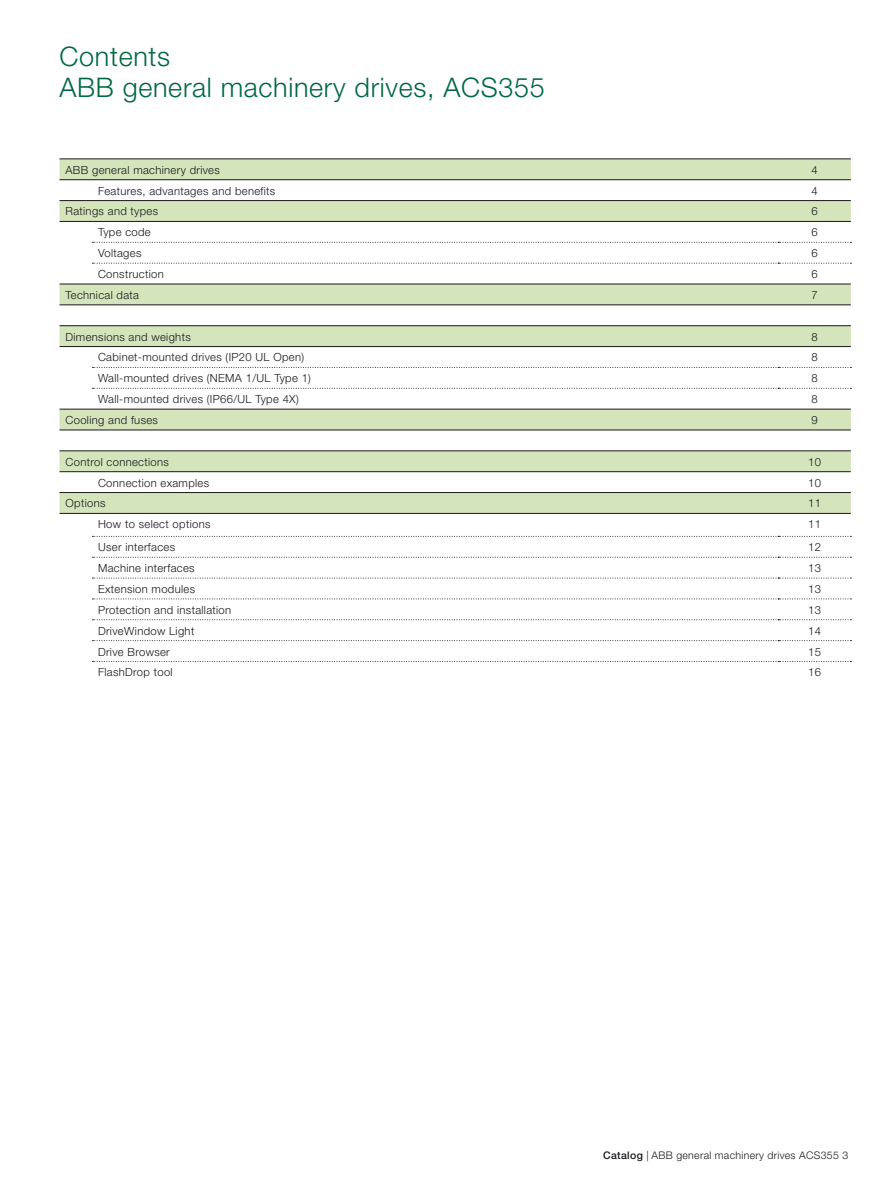
<style>
.page{position:relative;width:893px;height:1187px;background:#fff}
.page>*{position:absolute;margin:0;border:0;box-sizing:border-box;transform-origin:0 0}
.t1{font:300 27px/31.5px "Helvetica Neue";letter-spacing:.025em;color:#006943}
.t2{font:300 11.25px "Helvetica Neue";letter-spacing:.03em;color:#1a171c}
.t3{font:300 10.5px "Helvetica Neue";letter-spacing:.03em;color:#1a171c}
.s1{font-weight:500}
</style>
<div class="page">
<svg style="left:60px;top:160px;width:791px;height:353px"></svg>
<hr style="left:778px;top:159px;width:73px;height:1px;background:#1a171c">
<hr style="left:60px;top:179px;width:791px;height:1px;background:#1a171c">
<hr style="left:60px;top:200px;width:791px;height:1px;background:#1a171c">
<hr style="left:60px;top:221px;width:791px;height:1px;background:#1a171c">
<svg style="left:92px;top:242px;width:759px;height:1px"></svg>
<svg style="left:92px;top:263px;width:759px;height:1px"></svg>
<hr style="left:60px;top:284px;width:791px;height:1px;background:#1a171c">
<hr style="left:60px;top:325px;width:791px;height:1px;background:#1a171c">
<hr style="left:60px;top:346px;width:791px;height:1px;background:#1a171c">
<svg style="left:92px;top:367px;width:759px;height:1px"></svg>
<hr style="left:60px;top:409px;width:791px;height:1px;background:#1a171c">
<hr style="left:60px;top:429px;width:791px;height:1px;background:#1a171c">
<hr style="left:60px;top:450px;width:791px;height:1px;background:#1a171c">
<hr style="left:60px;top:471px;width:791px;height:1px;background:#1a171c">
<hr style="left:60px;top:492px;width:791px;height:1px;background:#1a171c">
<hr style="left:60px;top:513px;width:791px;height:1px;background:#1a171c">
<svg style="left:92px;top:536px;width:759px;height:1px"></svg>
<svg style="left:92px;top:557px;width:759px;height:1px"></svg>
<svg style="left:92px;top:577px;width:759px;height:1px"></svg>
<svg style="left:92px;top:598px;width:759px;height:1px"></svg>
<svg style="left:92px;top:619px;width:759px;height:1px"></svg>
<svg style="left:92px;top:640px;width:759px;height:1px"></svg>
<svg style="left:92px;top:388px;width:759px;height:1px"></svg>
<hr style="left:60px;top:304px;width:791px;height:1px;background:#1a171c">
<svg style="left:92px;top:661px;width:759px;height:1px"></svg>
<hr style="left:60px;top:159px;width:718px;height:1px;background:#1a171c">
<h1 class="t1" style="left:60px;top:43px;width:487px">Contents<br>ABB general machinery drives, ACS355</h1>
<p class="t2" style="left:66px;top:166px;width:156px">ABB general machinery drives</p>
<p class="t2" style="left:811px;top:166px;width:8px">4</p>
<p class="t2" style="left:98px;top:186px;width:179px">Features, advantages and benefits</p>
<p class="t2" style="left:811px;top:186px;width:8px">4</p>
<p class="t2" style="left:66px;top:207px;width:94px">Ratings and types</p>
<p class="t2" style="left:811px;top:207px;width:8px">6</p>
<p class="t2" style="left:98px;top:228px;width:54px">Type code</p>
<p class="t2" style="left:811px;top:228px;width:8px">6</p>
<p class="t2" style="left:98px;top:249px;width:45px">Voltages</p>
<p class="t2" style="left:811px;top:249px;width:8px">6</p>
<p class="t2" style="left:98px;top:270px;width:67px">Construction</p>
<p class="t2" style="left:811px;top:270px;width:8px">6</p>
<p class="t2" style="left:66px;top:291px;width:75px">Technical data</p>
<p class="t2" style="left:811px;top:291px;width:8px">7</p>
<p class="t2" style="left:66px;top:332px;width:127px">Dimensions and weights</p>
<p class="t2" style="left:811px;top:332px;width:8px">8</p>
<p class="t2" style="left:98px;top:353px;width:208px">Cabinet-mounted drives (IP20 UL Open)</p>
<p class="t2" style="left:811px;top:353px;width:8px">8</p>
<p class="t2" style="left:98px;top:374px;width:214px">Wall-mounted drives (NEMA 1/UL Type 1)</p>
<p class="t2" style="left:811px;top:374px;width:8px">8</p>
<p class="t2" style="left:98px;top:395px;width:202px">Wall-mounted drives (IP66/UL Type 4X)</p>
<p class="t2" style="left:811px;top:395px;width:8px">8</p>
<p class="t2" style="left:66px;top:416px;width:94px">Cooling and fuses</p>
<p class="t2" style="left:811px;top:416px;width:8px">9</p>
<p class="t2" style="left:66px;top:457px;width:105px">Control connections</p>
<p class="t2" style="left:808px;top:457px;width:14px">10</p>
<p class="t2" style="left:98px;top:478px;width:113px">Connection examples</p>
<p class="t2" style="left:808px;top:478px;width:14px">10</p>
<p class="t2" style="left:66px;top:499px;width:41px">Options</p>
<p class="t2" style="left:808px;top:499px;width:14px">11</p>
<p class="t2" style="left:98px;top:520px;width:114px">How to select options</p>
<p class="t2" style="left:808px;top:520px;width:14px">11</p>
<p class="t2" style="left:98px;top:543px;width:79px">User interfaces</p>
<p class="t2" style="left:808px;top:543px;width:14px">12</p>
<p class="t2" style="left:98px;top:564px;width:98px">Machine interfaces</p>
<p class="t2" style="left:808px;top:564px;width:14px">13</p>
<p class="t2" style="left:98px;top:585px;width:99px">Extension modules</p>
<p class="t2" style="left:808px;top:585px;width:14px">13</p>
<p class="t2" style="left:98px;top:605px;width:135px">Protection and installation</p>
<p class="t2" style="left:808px;top:605px;width:14px">13</p>
<p class="t2" style="left:98px;top:626px;width:98px">DriveWindow Light</p>
<p class="t2" style="left:808px;top:626px;width:14px">14</p>
<p class="t2" style="left:98px;top:647px;width:73px">Drive Browser</p>
<p class="t2" style="left:808px;top:647px;width:14px">15</p>
<p class="t2" style="left:98px;top:668px;width:76px">FlashDrop tool</p>
<p class="t2" style="left:808px;top:668px;width:14px">16</p>
<p class="t3" style="left:603px;top:1151px;width:247px"><span class="s1">Catalog</span> | ABB general machinery drives ACS355 3</p>
</div>
